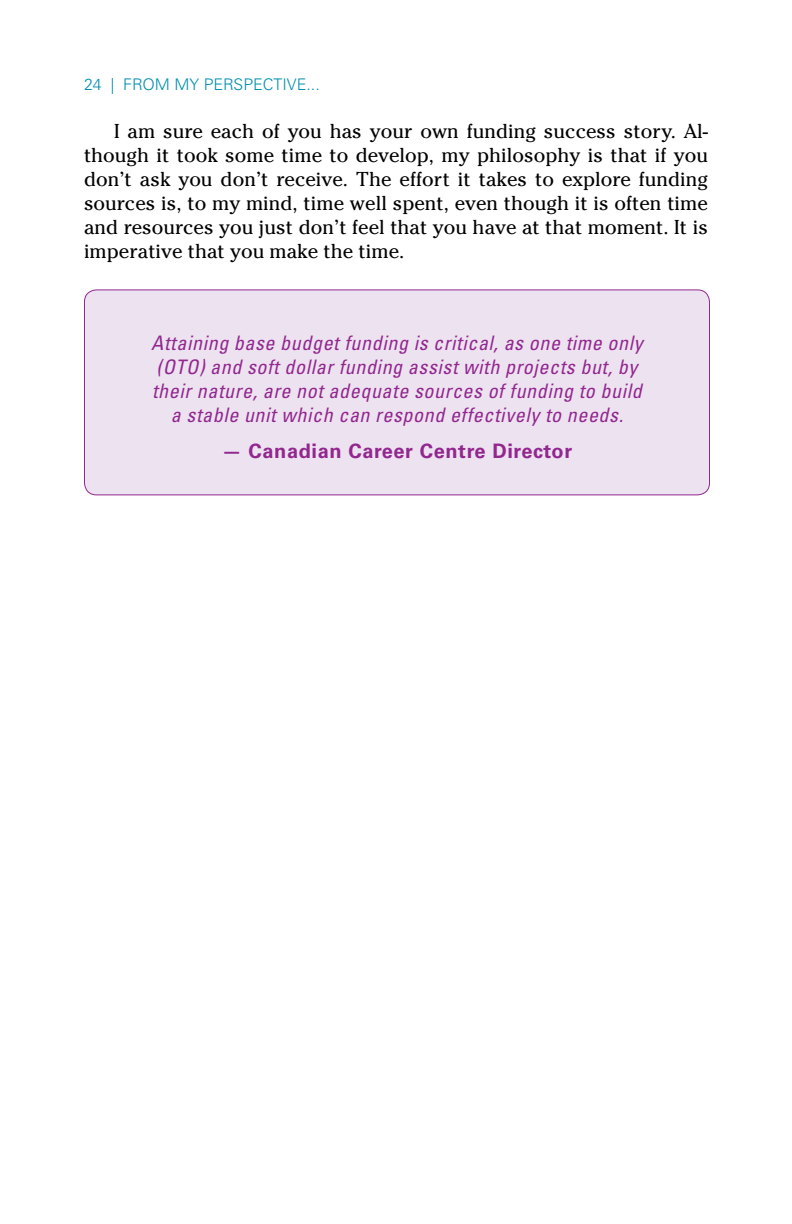
<style>
.page{position:relative;width:792px;height:1224px;background:#fff}
.page>*{position:absolute;margin:0;border:0;box-sizing:border-box;transform-origin:0 0}
.t1{font:20px/24px "Cheltenham Std";letter-spacing:.005em;color:#000;text-align:justify}
.t2{font:italic condensed 20px/24px "Univers LT Std";letter-spacing:.03em;color:#92278f;text-align:center}
.t3{font:700 20px "Univers LT Std";letter-spacing:.03em;color:#92278f}
.t4{font:300 16px "Univers LT Std";color:#008eb0}
</style>
<div class="page">
<div style="left:84px;top:290px;width:626px;height:205px;background:#ede3f0;border-radius:12px"></div>
<div style="left:84px;top:289px;width:626px;height:206px;border:1px solid #92278f;border-radius:12px"></div>
<p class="t4" style="left:84px;top:74px;width:219px">24 | FROM MY PE RSPECTIVE...</p>
<p class="t1" style="left:84px;top:119px;width:626px;text-indent:30px">I am sure each of you has your own funding success story. Al&shy;though it took some time to develop, my philosophy is that if you don’t ask you don’t receive. The effort it takes to explore funding sources is, to my mind, time well spent, even though it is often time and resources you just don’t feel that you have at that moment. It is imperative that you make the time.</p>
<p class="t2" style="left:151px;top:331px;width:493px">Attaining base budget funding is critical, as one time only (OTO) and soft dollar funding assist with projects but, by their nature, are not adequate sources of funding to build a stable unit which can respond effectively to needs.</p>
<p class="t3" style="left:222px;top:440px;width:352px">— Canadian Career Centre Director</p>
</div>
